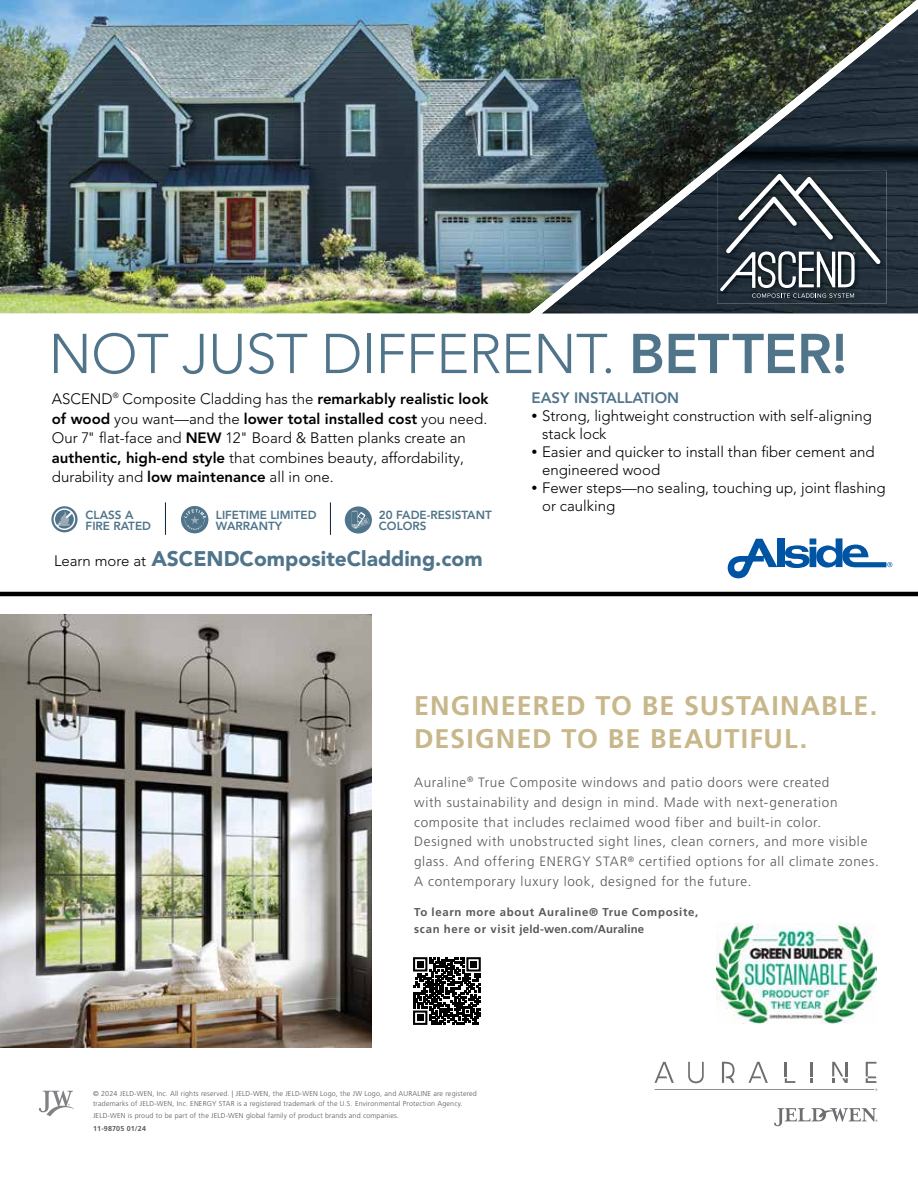
<style>
.page{position:relative;width:918px;height:1188px;background:#fff}
.page>*{position:absolute;margin:0;border:0;box-sizing:border-box;transform-origin:0 0}
.t1{font:300 55.5px "Avenir LT Pro";letter-spacing:-.01em;color:#50748a}
.t2{font:700 27px/32.4px "Frutiger LT Std";letter-spacing:.04em;color:#c8b78a}
.t3{font:900 21px "Avenir LT Pro";color:#50748a}
.t4{font:300 15px/19.5px "Avenir LT Pro";color:#000}
.t5{font:800 15px "Avenir LT Pro";color:#50748a}
.t6{font:300 13.5px/20px "Frutiger LT Std";letter-spacing:.045em;color:#58595b}
.t7{font:800 11.7px/11.1px "Avenir LT Pro";color:#50748a}
.t8{font:700 11.4px/17.1px "Frutiger LT Std";letter-spacing:.055em;color:#58595b}
.t9{font:300 7.05px/9.9px "Frutiger LT Std";letter-spacing:.025em;color:#58595b}
.t10{font:700 7.05px "Frutiger LT Std";letter-spacing:.025em;color:#58595b}
.s1{font-weight:800}
.s2{font-family:"Avenir";font-weight:800}
.s3{font-size:12px}
.s4{font-weight:300;font-size:15px;color:#000}
</style>
<div class="page">
<hr style="left:0;top:592px;width:918px;height:4px;background:#000">
<img style="left:0;top:0;width:527px;height:313px">
<img style="left:527px;top:0;width:391px;height:314px">
<img style="left:717px;top:171px;width:169px;height:133px">
<svg style="left:717px;top:171px;width:163px;height:127px;background:#454f57"></svg>
<svg style="left:51px;top:506px;width:27px;height:26px"></svg>
<svg style="left:345px;top:506px;width:27px;height:28px"></svg>
<svg style="left:352px;top:512px;width:18px;height:17px"></svg>
<hr style="left:165px;top:502px;width:1px;height:33px;background:#0a243d">
<hr style="left:330px;top:502px;width:1px;height:33px;background:#0a243d">
<svg style="left:54px;top:508px;width:21px;height:22px"></svg>
<div style="left:181px;top:506px;width:27px;height:27px;background:#50748a;border-radius:50%"></div>
<svg style="left:184px;top:509px;width:22px;height:21px"></svg>
<div style="left:778px;top:539px;width:7px;height:28px;background:#0054a4"></div>
<svg style="left:727px;top:539px;width:50px;height:39px"></svg>
<svg style="left:784px;top:538px;width:108px;height:30px"></svg>
<svg style="left:774px;top:1108px;width:103px;height:18px"></svg>
<svg style="left:688px;top:1062px;width:16px;height:21px"></svg>
<svg style="left:654px;top:1062px;width:20px;height:21px"></svg>
<svg style="left:785px;top:1062px;width:10px;height:21px"></svg>
<svg style="left:866px;top:1062px;width:10px;height:21px"></svg>
<svg style="left:811px;top:1062px;width:2px;height:21px"></svg>
<svg style="left:832px;top:1062px;width:16px;height:21px"></svg>
<svg style="left:748px;top:1062px;width:20px;height:21px"></svg>
<svg style="left:722px;top:1062px;width:13px;height:21px"></svg>
<hr style="left:654px;top:1089px;width:220px;height:1px;background:#6d6e71">
<svg style="left:413px;top:957px;width:68px;height:68px"></svg>
<img style="left:717px;top:923px;width:159px;height:101px">
<img style="left:0;top:615px;width:372px;height:433px">
<svg style="left:39px;top:1091px;width:35px;height:25px"></svg>
<h1 class="t1" style="left:49px;top:321px;width:801px">NOT JUST DIFFERENT. <span class="s1">BETTER!</span></h1>
<p class="t4" style="left:52px;top:389px;width:438px">ASCEND<sup>®</sup> Composite Cladding has the <span class="s1">remarkably realistic look of wood</span> you want—and the <span class="s1">lower total installed cost</span> you need.<br>Our 7" flat-face and <span class="s2">NEW</span> 12" Board &amp; Batten planks create an <span class="s1">authentic, high-end style</span> that combines beauty, affordability, durability and <span class="s1">low maintenance</span> all in one.</p>
<p class="t5" style="left:532px;top:389px;width:149px">EASY INSTALLATION</p>
<p class="t4" style="left:542px;top:407px;width:331px;line-height:18px;text-indent:-10px"><span class="s3">•</span> Strong, lightweight construction with self-aligning stack lock</p>
<p class="t4" style="left:542px;top:443px;width:334px;line-height:18px;text-indent:-10px"><span class="s3">•</span> Easier and quicker to install than fiber cement and engineered wood</p>
<p class="t4" style="left:542px;top:479px;width:345px;line-height:18px;text-indent:-10px"><span class="s3">•</span> Fewer steps—no sealing, touching up, joint flashing or caulking</p>
<p class="t7" style="left:86px;top:510px;width:67px">CLASS A<br>FIRE RATED</p>
<p class="t7" style="left:216px;top:510px;width:102px">LIFETIME LIMITED<br>WARRANTY</p>
<p class="t7" style="left:379px;top:510px;width:114px">20 FADE-RESISTANT<br>COLORS</p>
<h3 class="t3" style="left:54px;top:546px;width:430px"><span class="s4">Learn more at</span> ASCENDCompositeCladding.com</h3>
<h2 class="t2" style="left:414px;top:690px;width:465px">ENGINEERED TO BE SUSTAINABLE.<br>DESIGNED TO BE BEAUTIFUL.</h2>
<p class="t6" style="left:414px;top:772px;width:466px">Auraline<sup>®</sup> True Composite windows and patio doors were created<br>with sustainability and design in mind. Made with next-generation composite that includes reclaimed wood fiber and built-in color.<br>Designed with unobstructed sight lines, clean corners, and more visible glass. And offering ENERGY STAR<sup>®</sup> certified options for all climate zones.<br>A contemporary luxury look, designed for the future.</p>
<p class="t8" style="left:414px;top:904px;width:286px">To learn more about Auraline® True Composite, scan here or visit jeld-wen.com/Auraline</p>
<p class="t9" style="left:93px;top:1089px;width:385px">© 2024 JELD-WEN, Inc. All rights reserved. | JELD-WEN, the JELD-WEN Logo, the JW Logo, and AURALINE are registered trademarks of JELD-WEN, Inc. ENERGY STAR is a registered trademark of the U.S. Environmental Protection Agency.</p>
<p class="t9" style="left:93px;top:1110px;width:307px">JELD-WEN is proud to be part of the JELD-WEN global family of product brands and companies.</p>
<p class="t10" style="left:93px;top:1124px;width:54px">11-98705 01/24</p>
</div>
